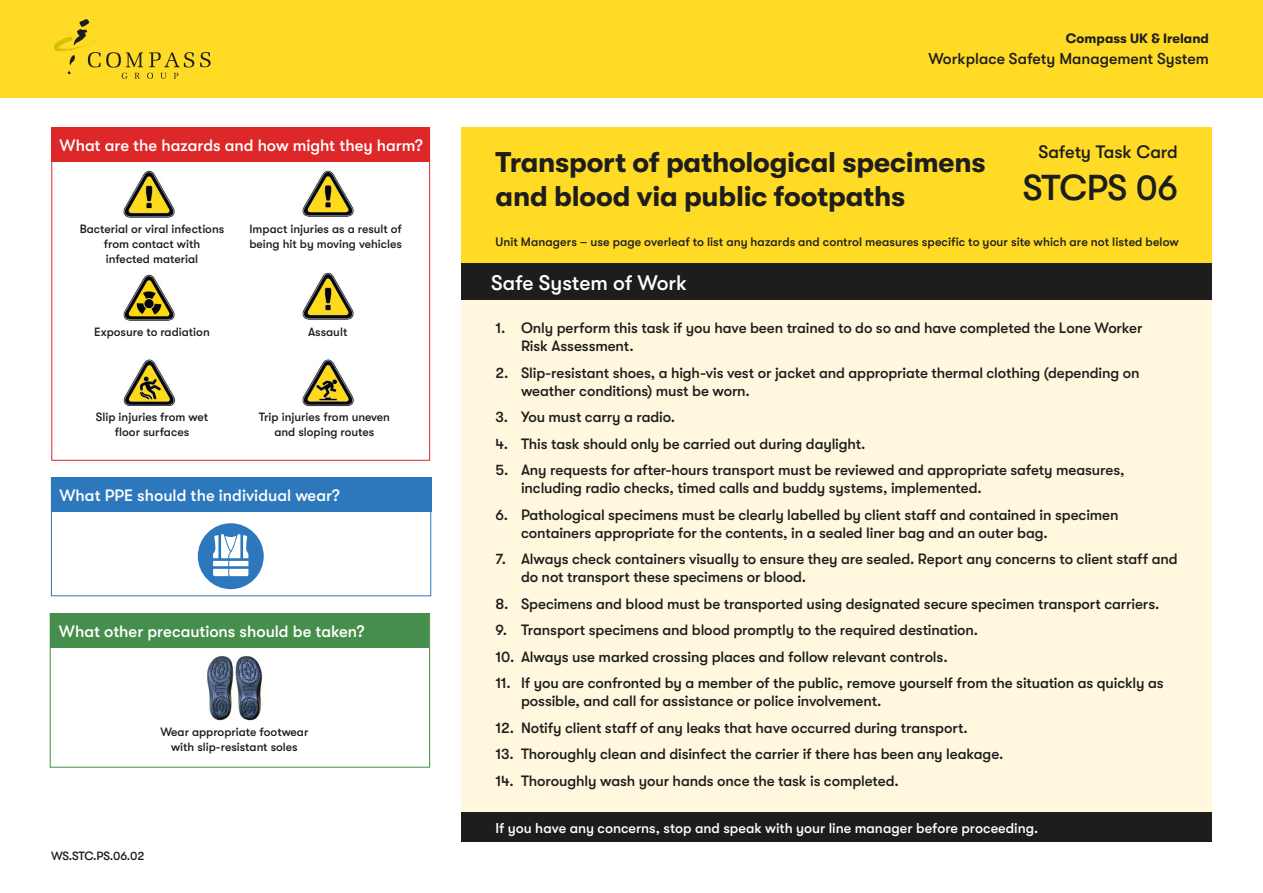
<style>
.page{position:relative;width:1263px;height:893px;background:#fff}
.page>*{position:absolute;margin:0;border:0;box-sizing:border-box;transform-origin:0 0}
.t1{font:500 36px "GT Walsheim Pro";letter-spacing:-.01em;color:#1d1d1b}
.t2{font:700 28.5px/34.5px "GT Walsheim Pro";letter-spacing:-.01em;color:#1d1d1b}
.t3{font:500 21px "GT Walsheim Pro";color:#fff}
.t4{font:500 18px "GT Walsheim Pro";letter-spacing:-.005em;color:#1d1d1b}
.t5{font:500 16.5px "GT Walsheim Pro";color:#fff}
.t6{font:500 15.75px "GT Walsheim Pro";color:#1d1d1b}
.t7{font:500 15px/18px "GT Walsheim Pro";letter-spacing:-.01em;color:#1d1d1b}
.t8{font:500 14.25px "GT Walsheim Pro";color:#fff}
.t9{font:700 13.5px "GT Walsheim Pro";color:#1d1d1b}
.t10{font:500 12.3px "GT Walsheim Pro";letter-spacing:.005em;color:#1d1d1b}
.t11{font:500 12px/15px "GT Walsheim Pro";color:#1d1d1b;text-align:center}
</style>
<div class="page">
<div style="left:0;top:0;width:1263px;height:97px;background:#ffdb26"></div>
<svg style="left:200px;top:52px;width:11px;height:15px"></svg>
<svg style="left:53px;top:19px;width:141px;height:60px"></svg>
<div style="left:461px;top:128px;width:751px;height:135px;background:#ffdb26"></div>
<img style="left:123px;top:170px;width:52px;height:48px">
<img style="left:123px;top:274px;width:52px;height:47px">
<img style="left:123px;top:359px;width:53px;height:47px">
<img style="left:302px;top:170px;width:52px;height:47px">
<img style="left:302px;top:272px;width:52px;height:48px">
<img style="left:302px;top:359px;width:52px;height:48px">
<div style="left:461px;top:263px;width:751px;height:38px;background:#1d1d1b"></div>
<div style="left:461px;top:300px;width:751px;height:512px;background:#fff8df"></div>
<div style="left:461px;top:812px;width:751px;height:30px;background:#1d1d1b"></div>
<div style="left:51px;top:128px;width:379px;height:34px;background:#dd2728"></div>
<div style="left:50px;top:613px;width:380px;height:155px;border:1px solid #468e4b"></div>
<img style="left:207px;top:655px;width:56px;height:66px">
<div style="left:50px;top:613px;width:379px;height:34px;background:#468e4b"></div>
<div style="left:198px;top:523px;width:66px;height:66px;background:#2d78bd;border-radius:50%"></div>
<svg style="left:213px;top:534px;width:35px;height:42px"></svg>
<div style="left:51px;top:478px;width:380px;height:118px;border:1px solid #2d78bd"></div>
<div style="left:51px;top:478px;width:380px;height:34px;background:#2d78bd"></div>
<p class="t5" style="left:60px;top:136px;width:365px">What are the hazards and how might they harm?</p>
<p class="t11" style="left:80px;top:221px;width:146px">Bacterial or viral infections from contact with<br>infected material</p>
<p class="t11" style="left:94px;top:324px;width:117px">Exposure to radiation</p>
<p class="t11" style="left:249px;top:221px;width:154px;text-align:left">Impact injuries as a result of being hit by moving vehicles</p>
<p class="t11" style="left:308px;top:324px;width:41px">Assault</p>
<p class="t11" style="left:96px;top:410px;width:114px">Slip injuries from wet floor surfaces</p>
<p class="t11" style="left:259px;top:410px;width:133px">Trip injuries from uneven and sloping routes</p>
<p class="t5" style="left:60px;top:486px;width:282px">What PPE should the individual wear?</p>
<p class="t5" style="left:59px;top:622px;width:307px">What other precautions should be taken?</p>
<p class="t11" style="left:160px;top:724px;width:150px">Wear appropriate footwear with slip-resistant soles</p>
<p class="t11" style="left:51px;top:848px;width:95px">WS.STC.PS.06.02</p>
<p class="t9" style="left:1066px;top:31px;width:145px">Compass UK &amp; Ireland</p>
<p class="t6" style="left:928px;top:50px;width:282px">Workplace Safety Management System</p>
<p class="t4" style="left:1038px;top:142px;width:141px">Safety Task Card</p>
<h1 class="t1" style="left:1023px;top:168px;width:157px">STCPS 06</h1>
<h2 class="t2" style="left:495px;top:145px;width:492px">Transport of pathological specimens and blood via public footpaths</h2>
<p class="t10" style="left:495px;top:235px;width:685px">Unit Managers – use page overleaf to list any hazards and control measures specific to your site which are not listed below</p>
<h3 class="t3" style="left:491px;top:271px;width:197px">Safe System of Work</h3>
<p class="t7" style="left:521px;top:319px;width:623px;text-indent:-26px">1. Only perform this task if you have been trained to do so and have completed the Lone Worker<br>Risk Assessment.</p>
<p class="t7" style="left:521px;top:364px;width:620px;text-indent:-26px">2. Slip-resistant shoes, a high-vis vest or jacket and appropriate thermal clothing (depending on weather conditions) must be worn.</p>
<p class="t7" style="left:495px;top:408px;width:181px">3. You must carry a radio.</p>
<p class="t7" style="left:495px;top:435px;width:371px">4. This task should only be carried out during daylight.</p>
<p class="t7" style="left:521px;top:461px;width:605px;text-indent:-26px">5. Any requests for after-hours transport must be reviewed and appropriate safety measures, including radio checks, timed calls and buddy systems, implemented.</p>
<p class="t7" style="left:521px;top:506px;width:599px;text-indent:-26px">6. Pathological specimens must be clearly labelled by client staff and contained in specimen containers appropriate for the contents, in a sealed liner bag and an outer bag.</p>
<p class="t7" style="left:521px;top:550px;width:658px;text-indent:-26px">7. Always check containers visually to ensure they are sealed. Report any concerns to client staff and do not transport these specimens or blood.</p>
<p class="t7" style="left:495px;top:595px;width:665px">8. Specimens and blood must be transported using designated secure specimen transport carriers.</p>
<p class="t7" style="left:495px;top:621px;width:484px">9. Transport specimens and blood promptly to the required destination.</p>
<p class="t7" style="left:495px;top:648px;width:454px">10. Always use marked crossing places and follow relevant controls.</p>
<p class="t7" style="left:521px;top:674px;width:644px;text-indent:-26px">11. If you are confronted by a member of the public, remove yourself from the situation as quickly as possible, and call for assistance or police involvement.</p>
<p class="t7" style="left:495px;top:719px;width:474px">12. Notify client staff of any leaks that have occurred during transport.</p>
<p class="t7" style="left:495px;top:745px;width:509px">13. Thoroughly clean and disinfect the carrier if there has been any leakage.</p>
<p class="t7" style="left:495px;top:772px;width:405px">14. Thoroughly wash your hands once the task is completed.</p>
<p class="t8" style="left:495px;top:820px;width:544px">If you have any concerns, stop and speak with your line manager before proceeding.</p>
</div>
